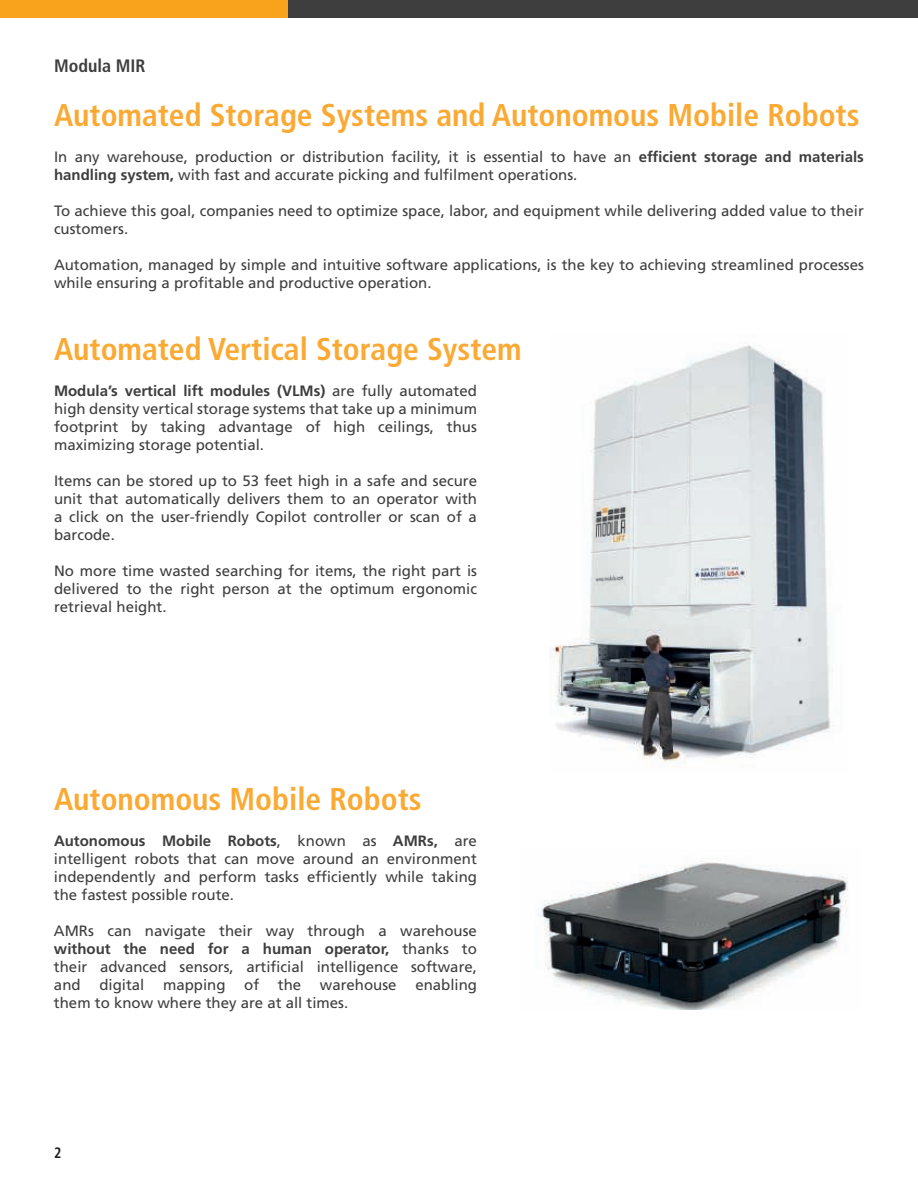
<style>
.page{position:relative;width:918px;height:1188px;background:#fff}
.page>*{position:absolute;margin:0;border:0;box-sizing:border-box;transform-origin:0 0}
.t1{font:700 condensed 31.5px "Frutiger LT Std";color:#faaa34}
.t2{font:700 condensed 18px "Frutiger LT Std";color:#3e3e3f}
.t3{font:15px/18px "Frutiger LT Std";color:#3e3e3f;text-align:justify}
.t4{font:700 condensed 15px "Frutiger LT Std";color:#231f20;scale:.94 1}
.s1{font-weight:700}
</style>
<div class="page">
<div style="left:180px;top:0;width:738px;height:18px;background:#3e3e3f"></div>
<div style="left:0;top:0;width:288px;height:18px;background:#f9a21c"></div>
<img style="left:538px;top:862px;width:310px;height:147px">
<img style="left:549px;top:345px;width:285px;height:423px">
<p class="t2" style="left:54px;top:58px;width:93px">Modula MIR</p>
<h1 class="t1" style="left:54px;top:102px;width:807px">Automated Storage Systems and Autonomous Mobile Robots</h1>
<p class="t3" style="left:54px;top:149px;width:811px">In any warehouse, production or distribution facility, it is essential to have an <span class="s1">efficient storage and materials handling system,</span> with fast and accurate picking and fulfilment operations.</p>
<p class="t3" style="left:54px;top:203px;width:811px">To achieve this goal, companies need to optimize space, labor, and equipment while delivering added value to their customers.</p>
<p class="t3" style="left:54px;top:257px;width:812px">Automation, managed by simple and intuitive software applications, is the key to achieving streamlined processes while ensuring a profitable and productive operation.</p>
<h1 class="t1" style="left:54px;top:336px;width:469px">Automated Vertical Storage System</h1>
<p class="t3" style="left:54px;top:383px;width:425px"><span class="s1">Modula’s vertical lift modules (VLMs)</span> are fully automated high density vertical storage systems that take up a minimum footprint by taking advantage of high ceilings, thus maximizing storage potential.</p>
<p class="t3" style="left:54px;top:473px;width:425px">Items can be stored up to 53 feet high in a safe and secure unit that automatically delivers them to an operator with a click on the user-friendly Copilot controller or scan of a barcode.</p>
<p class="t3" style="left:54px;top:563px;width:425px">No more time wasted searching for items, the right part is delivered to the right person at the optimum ergonomic retrieval height.</p>
<h1 class="t1" style="left:54px;top:786px;width:369px">Autonomous Mobile Robots</h1>
<p class="t3" style="left:54px;top:833px;width:425px"><span class="s1">Autonomous Mobile Robots</span>, known as <span class="s1">AMRs,</span> are intelligent robots that can move around an environment independently and perform tasks efficiently while taking the fastest possible route.</p>
<p class="t3" style="left:54px;top:923px;width:425px">AMRs can navigate their way through a warehouse <span class="s1">without the need for a human operator,</span> thanks to their advanced sensors, artificial intelligence software, and digital mapping of the warehouse enabling them to know where they are at all times.</p>
<p class="t4" style="left:54px;top:1147px;width:9px">2</p>
</div>
